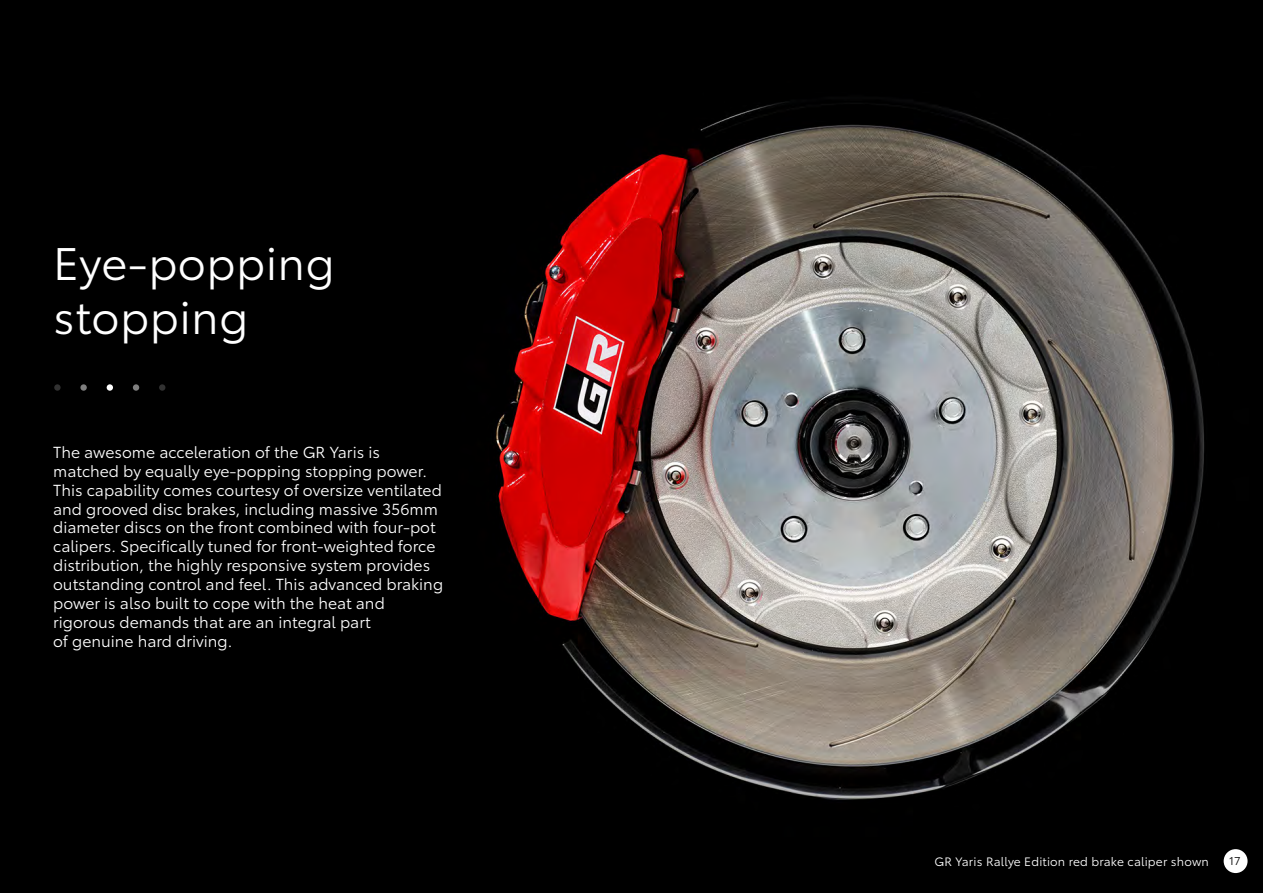
<style>
.page{position:relative;width:1263px;height:893px;background:#000}
.page>*{position:absolute;margin:0;border:0;box-sizing:border-box;transform-origin:0 0}
.t1{font:45px/54px "Toyota Type";letter-spacing:.01em;color:#fff}
.t2{font:15.75px/18.9px "Toyota Type";color:#fff}
.t3{font:12px "Toyota Type";letter-spacing:.015em;color:#fff}
.t4{font:11.25px "Toyota Type";color:#000}
</style>
<div class="page">
<img style="left:85px;top:101px;width:1163px;height:773px">
<div style="left:1224px;top:849px;width:23px;height:24px;background:#fff;border-radius:50%"></div>
<div style="left:54px;top:384px;width:7px;height:7px;background:#323232;border-radius:50%"></div>
<svg style="left:80px;top:384px;width:7px;height:7px"></svg>
<div style="left:107px;top:384px;width:6px;height:7px;background:#fff;border-radius:50%"></div>
<div style="left:133px;top:384px;width:6px;height:7px;background:#7f7f7f;border-radius:50%"></div>
<div style="left:159px;top:384px;width:6px;height:7px;background:#323232;border-radius:50%"></div>
<h1 class="t1" style="left:53px;top:234px;width:283px">Eye-popping stopping</h1>
<p class="t2" style="left:53px;top:442px;width:392px">The awesome acceleration of the GR Yaris is matched by equally eye-popping stopping power.<br>This capability comes courtesy of oversize ventilated and grooved disc brakes, including massive 356mm diameter discs on the front combined with four-pot calipers. Specifically tuned for front-weighted force distribution, the highly responsive system provides outstanding control and feel. This advanced braking power is also built to cope with the heat and rigorous demands that are an integral part<br>of genuine hard driving.</p>
<p class="t3" style="left:934px;top:852px;width:276px">GR Yaris Rallye Edition red brake caliper shown</p>
<p class="t4" style="left:1229px;top:853px;width:13px">17</p>
</div>
